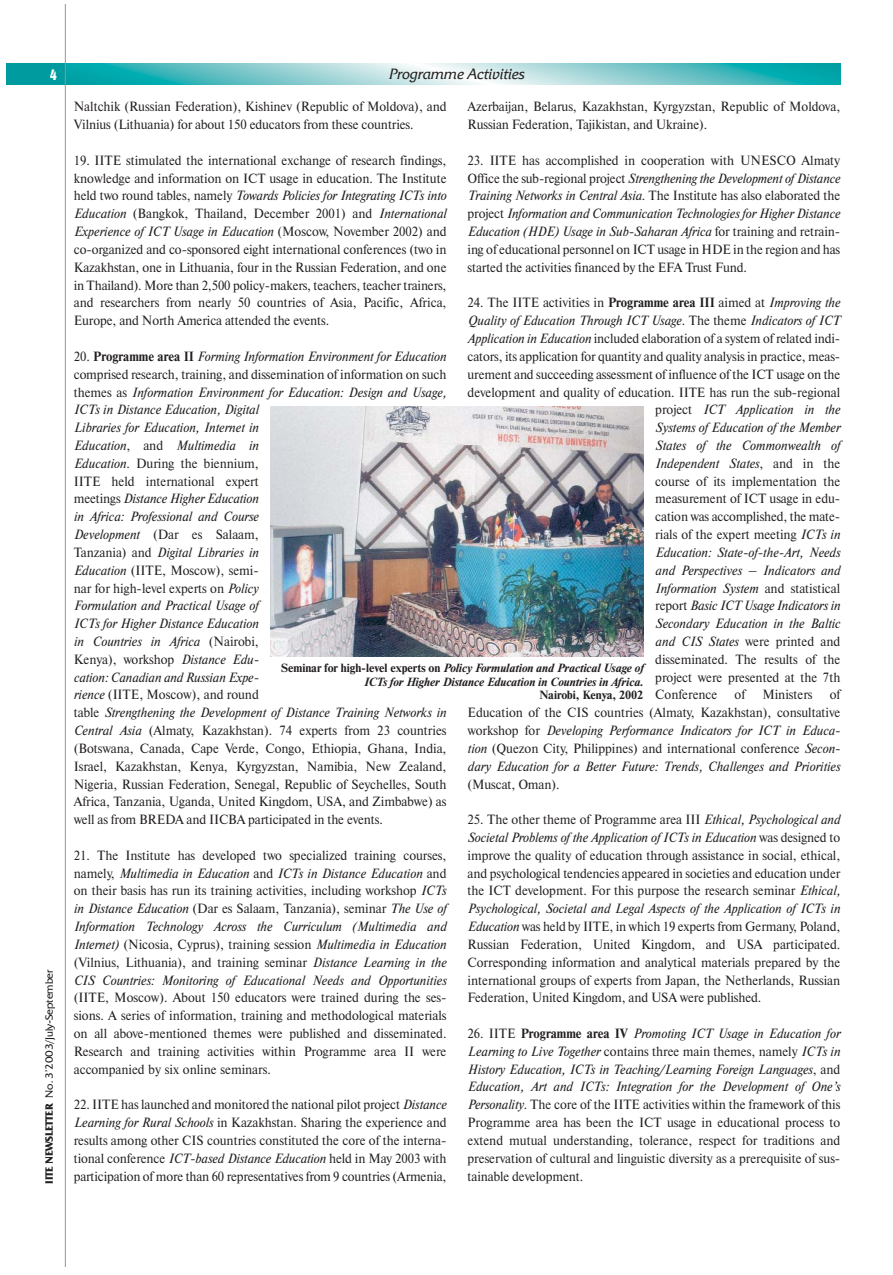
<style>
.page{position:relative;width:893px;height:1275px;background:#fff}
.page>*{position:absolute;margin:0;border:0;box-sizing:border-box;transform-origin:0 0}
.t1{font:italic 14.85px "Friz Quadrata C";letter-spacing:-.005em;color:#231f1f}
.t2{font:14.85px "Bastion Kontrast";color:#fff}
.t3{font:13.35px/17.9px "Newton C";color:#231f1f;text-align:justify;scale:.95 1}
.t4{font:italic 13.35px/17.9px "Newton C";color:#231f1f;text-align:justify;scale:.95 1}
.t5{font:italic 700 11.85px/13.4px "Newton C";letter-spacing:-.005em;color:#231f1f;text-align:right}
.t6{font:10.35px "Friz Quadrata C";letter-spacing:-.005em;color:#231f1f}
.s1{font-weight:700}
.s2{font-style:italic}
.s3{font-style:normal}
</style>
<div class="page">
<svg style="left:66px;top:63px;width:774px;height:21px;background:#77cacc"></svg>
<div style="left:6px;top:63px;width:59px;height:21px;background:#009b9e"></div>
<hr style="left:65px;top:4px;width:1px;height:1263px;background:#939497">
<img style="left:271px;top:407px;width:372px;height:249px">
<p class="t2" style="left:50px;top:69px;width:8px">4</p>
<p class="t1" style="left:389px;top:67px;width:137px">Programme Activities</p>
<p class="t6" style="left:45px;top:1184px;width:216px;rotate:-90deg"><span class="s1">IITE NEWSLETTER</span> No. 3’2003/July-September</p>
<p class="t3" style="left:74px;top:99px;width:394px">Naltchik (Russian Federation), Kishinev (Republic of Moldova), and<br>Vilnius (Lithuania) for about 150 educators from these countries.</p>
<p class="t3" style="left:74px;top:152px;width:394px">19. IITE stimulated the international exchange of research findings, knowledge and information on ICT usage in education. The Institute held two round tables, namely <span class="s2">Towards Policies for Integrating ICTs into Education</span> (Bangkok, Thailand, December 2001) and <span class="s2">International Experience of ICT Usage in Education</span> (Moscow, November 2002) and co-organized and co-sponsored eight international conferences (two in Kazakhstan, one in Lithuania, four in the Russian Federation, and one in Thailand). More than 2,500 policy-makers, teachers, teacher trainers, and researchers from nearly 50 countries of Asia, Pacific, Africa, Europe, and North America attended the events.</p>
<p class="t3" style="left:74px;top:348px;width:394px;text-align:left">20. <span class="s1">Programme area II</span> <span class="s2">Forming Information Environment for Education </span>comprised research, training, and dissemination of information on such themes as <span class="s2">Information Environment for Education: Design and Usage, ICTs in Distance Education, Digital<br>Libraries for Education, Internet in<br>Education</span>, and <span class="s2">Multimedia in<br>Education</span>. During the biennium,<br>IITE held international expert<br>meetings <span class="s2">Distance Higher Education<br>in Africa: Professional and Course<br>Development</span> (Dar es Salaam,<br>Tanzania) and <span class="s2">Digital Libraries in<br>Education</span> (IITE, Moscow), semi-<br>nar for high-level experts on <span class="s2">Policy<br>Formulation and Practical Usage of<br>ICTs for Higher Distance Education<br>in Countries in Africa</span> (Nairobi,<br>Kenya), workshop <span class="s2">Distance Edu-<br>cation: Canadian and Russian Expe-<br>rience</span> (IITE, Moscow), and round<br>table <span class="s2">Strengthening the Development of Distance Training Networks in Central Asia</span> (Almaty, Kazakhstan). 74 experts from 23 countries (Botswana, Canada, Cape Verde, Congo, Ethiopia, Ghana, India, Israel, Kazakhstan, Kenya, Kyrgyzstan, Namibia, New Zealand, Nigeria, Russian Federation, Senegal, Republic of Seychelles, South Africa, Tanzania, Uganda, United Kingdom, USA, and Zimbabwe) as well as from BREDA and IICBA participated in the events.</p>
<p class="t4" style="left:74px;top:847px;width:394px"><span class="s3">21. The Institute has developed two specialized training courses, namely,</span> Multimedia in Education <span class="s3">and</span> ICTs in Distance Education <span class="s3">and on their basis has run its training activities, including workshop</span> ICTs in Distance Education <span class="s3">(Dar es Salaam, Tanzania), seminar</span> The Use of Information Technology Across the Curriculum (Multimedia and Internet) <span class="s3">(Nicosia, Cyprus), training session</span> Multimedia in Education <span class="s3">(Vilnius, Lithuania), and training seminar</span> Distance Learning in the CIS Countries: Monitoring of Educational Needs and Opportunities</p>
<p class="t3" style="left:74px;top:990px;width:394px">(IITE, Moscow). About 150 educators were trained during the ses&shy;sions. A series of information, training and methodological materials on all above-mentioned themes were published and disseminated.<br>Research and training activities within Programme area II were accompanied by six online seminars.</p>
<p class="t3" style="left:74px;top:1097px;width:394px">22. IITE has launched and monitored the national pilot project <span class="s2">Distance Learning for Rural Schools</span> in Kazakhstan. Sharing the experience and results among other CIS countries constituted the core of the interna&shy;tional conference <span class="s2">ICT-based Distance Education</span> held in May 2003 with participation of more than 60 representatives from 9 countries (Armenia,</p>
<p class="t3" style="left:467px;top:99px;width:394px">Azerbaijan, Belarus, Kazakhstan, Kyrgyzstan, Republic of Moldova,<br>Russian Federation, Tajikistan, and Ukraine).</p>
<p class="t3" style="left:467px;top:152px;width:394px">23. IITE has accomplished in cooperation with UNESCO Almaty Office the sub-regional project <span class="s2">Strengthening the Development of Distance Training Networks in Central Asia</span>. The Institute has also elaborated the project <span class="s2">Information and Communication Technologies for Higher Distance Education (HDE) Usage in Sub-Saharan Africa</span> for training and retrain&shy;ing of educational personnel on ICT usage in HDE in the region and has started the activities financed by the EFA Trust Fund.</p>
<p class="t3" style="left:467px;top:295px;width:394px">24. The IITE activities in <span class="s1">Programme area III</span> aimed at <span class="s2">Improving the</span></p>
<p class="t4" style="left:467px;top:313px;width:394px">Quality of Education Through ICT Usage<span class="s3">. The theme</span> Indicators of ICT</p>
<p class="t3" style="left:467px;top:331px;width:394px"><span class="s2">Application in Education</span> included elaboration of a system of related indi-</p>
<p class="t3" style="left:467px;top:348px;width:394px">cators, its application for quantity and quality analysis in practice, meas-</p>
<p class="t3" style="left:467px;top:366px;width:394px">urement and succeeding assessment of influence of the ICT usage on the</p>
<p class="t3" style="left:467px;top:384px;width:394px">development and quality of education. IITE has run the sub-regional</p>
<p class="t4" style="left:655px;top:402px;width:196px"><span class="s3">project</span> ICT Application in the</p>
<p class="t4" style="left:655px;top:420px;width:196px">Systems of Education of the Member</p>
<p class="t4" style="left:655px;top:438px;width:196px">States of the Commonwealth of</p>
<p class="t4" style="left:655px;top:455px;width:196px">Independent States<span class="s3">, and in the</span></p>
<p class="t3" style="left:655px;top:473px;width:196px">course of its implementation the</p>
<p class="t3" style="left:655px;top:491px;width:196px">measurement of ICT usage in edu-</p>
<p class="t3" style="left:655px;top:509px;width:196px">cation was accomplished, the mate-</p>
<p class="t3" style="left:655px;top:527px;width:196px">rials of the expert meeting <span class="s2">ICTs in</span></p>
<p class="t4" style="left:655px;top:545px;width:196px">Education: State-of-the-Art, Needs</p>
<p class="t4" style="left:655px;top:562px;width:196px">and Perspectives – Indicators and</p>
<p class="t4" style="left:655px;top:580px;width:196px">Information System <span class="s3">and statistical</span></p>
<p class="t4" style="left:655px;top:598px;width:196px"><span class="s3">report</span> Basic ICT Usage Indicators in</p>
<p class="t4" style="left:655px;top:616px;width:196px">Secondary Education in the Baltic</p>
<p class="t3" style="left:655px;top:634px;width:196px"><span class="s2">and CIS States</span> were printed and</p>
<p class="t3" style="left:655px;top:651px;width:196px">disseminated. The results of the</p>
<p class="t3" style="left:655px;top:669px;width:196px">project were presented at the 7th</p>
<p class="t3" style="left:655px;top:687px;width:67px">Conference</p>
<p class="t3" style="left:734px;top:687px;width:13px">of</p>
<p class="t3" style="left:762px;top:687px;width:54px">Ministers</p>
<p class="t5" style="left:281px;top:662px;width:364px"><span class="s3">Seminar for high-level experts on</span> Policy Formulation and Practical Usage of<br>ICTs for Higher Distance Education in Countries in Africa<span class="s3">.<br>Nairobi, Kenya, 2002</span></p>
<p class="t3" style="left:467px;top:687px;width:394px;text-indent:362px">of Education of the CIS countries (Almaty, Kazakhstan), consultative workshop for <span class="s2">Developing Performance Indicators for ICT in Educa&shy;tion</span> (Quezon City, Philippines) and international conference <span class="s2">Secon&shy;dary Education for a Better Future: Trends, Challenges and Priorities</span></p>
<p class="t3" style="left:467px;top:776px;width:98px">(Muscat, Oman).</p>
<p class="t3" style="left:467px;top:812px;width:394px">25. The other theme of Programme area III <span class="s2">Ethical, Psychological and Societal Problems of the Application of ICTs in Education</span> was designed to improve the quality of education through assistance in social, ethical, and psychological tendencies appeared in societies and education under the ICT development. For this purpose the research seminar <span class="s2">Ethical, Psychological, Societal and Legal Aspects of the Application of ICTs in Education</span> was held by IITE, in which 19 experts from Germany, Poland, Russian Federation, United Kingdom, and USA participated.<br>Corresponding information and analytical materials prepared by the international groups of experts from Japan, the Netherlands, Russian Federation, United Kingdom, and USA were published.</p>
<p class="t3" style="left:467px;top:1026px;width:394px">26. IITE <span class="s1">Programme area IV</span> <span class="s2">Promoting ICT Usage in Education for Learning to Live Together</span> contains three main themes, namely <span class="s2">ICTs in History Education, ICTs in Teaching/Learning Foreign Languages</span>, and <span class="s2">Education, Art and ICTs: Integration for the Development of One’s Personality</span>. The core of the IITE activities within the framework of this Programme area has been the ICT usage in educational process to extend mutual understanding, tolerance, respect for traditions and preservation of cultural and linguistic diversity as a prerequisite of sus&shy;tainable development.</p>
</div>
